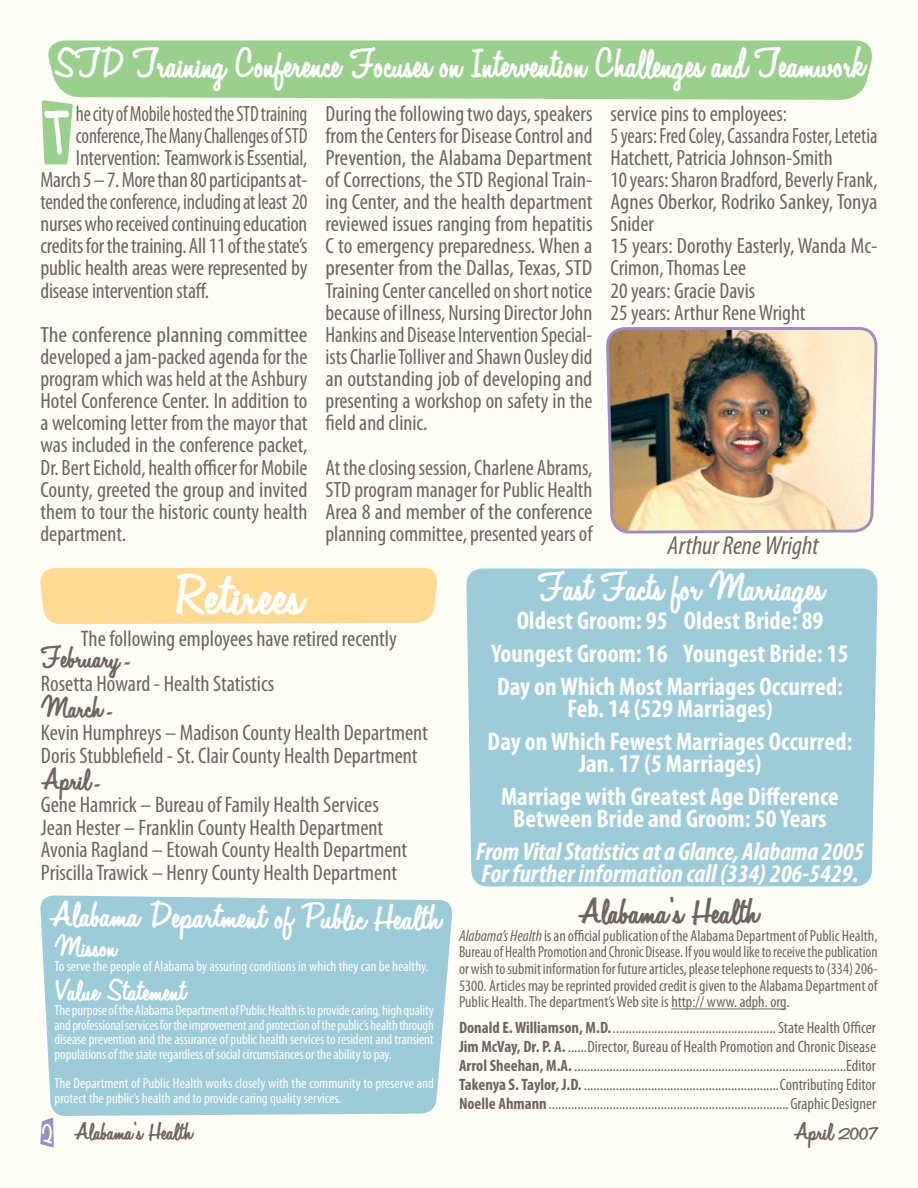
<style>
.page{position:relative;width:918px;height:1188px;background:#fffef6}
.page>*{position:absolute;margin:0;border:0;box-sizing:border-box;transform-origin:0 0}
.t1{font:42.75px "Automobile";color:#fff;scale:1.08 1}
.t2{font:38.85px "Klink O Mite";color:#9c8dc3}
.t3{font:30.15px "Automobile";color:#fff;scale:.93 1}
.t4{font:29.55px "Automobile";letter-spacing:-.01em;color:#fff}
.t5{font:26.55px "Automobile";color:#fff;scale:1.04 1}
.t6{font:26.55px "Automobile";color:#706460;scale:1.04 1}
.t7{font:italic condensed 26.1px "Myriad Pro";color:#706460}
.t8{font:700 condensed 25.5px/33px "Myriad Pro";color:#fff;text-align:center}
.t9{font:italic 700 condensed 25.5px/22px "Myriad Pro";color:#fff}
.t10{font:condensed 22.5px/22.5px "Myriad Pro";color:#706460}
.t11{font:22.5px "Automobile";color:#706460}
.t12{font:condensed 22.2px/22.2px "Myriad Pro";letter-spacing:-.01em;color:#706460;text-align:justify}
.t13{font:condensed 22.2px/22.2px "Myriad Pro";letter-spacing:-.01em;color:#706460;text-align:justify;scale:1.09 1}
.t14{font:condensed 22.2px "Myriad Pro";letter-spacing:-.01em;color:#706460;scale:.94 1}
.t15{font:condensed 22.2px "Myriad Pro";letter-spacing:-.01em;color:#706460;scale:.89 1}
.t16{font:condensed 22.2px "Myriad Pro";letter-spacing:-.01em;color:#706460;scale:.9 1}
.t17{font:21.9px "Automobile";color:#fff}
.t18{font:18px "Automobile";color:#706460}
.t19{font:condensed 16.5px/18.9px "Myriad Pro";color:#706460;text-align:justify}
.t20{font:condensed 16.05px/16.6px "Myriad Pro";color:#706460;text-align:justify}
.t21{font:condensed 14.55px/14.5px "Myriad Pro";color:#fff;text-align:justify}
.s1{font-family:"Script";font-weight:700}
.s2{font-style:italic}
.s3{font-weight:700}
</style>
<div class="page">
<div style="left:40px;top:895px;width:413px;height:221px;background:#9dcbd8"></div>
<hr style="left:671px;top:1009px;width:115px;height:1px;background:#706460">
<div style="left:48px;top:40px;width:824px;height:60px;background:#9acf8e"></div>
<div style="left:466px;top:569px;width:412px;height:318px;background:#9dcbd8"></div>
<div style="left:40px;top:568px;width:397px;height:56px;background:#ffda95"></div>
<img style="left:607px;top:327px;width:271px;height:207px">
<svg style="left:42px;top:100px;width:31px;height:64px"></svg>
<h3 class="t3" style="left:54px;top:48px;width:872px">STD Training Conference Focuses on Intervention Challenges and Teamwork</h3>
<p class="t15" style="left:76px;top:105px;width:262px">he city of Mobile hosted the STD training</p>
<p class="t16" style="left:76px;top:127px;width:259px">conference, The Many Challenges of STD</p>
<p class="t12" style="left:76px;top:149px;width:233px">Intervention: Teamwork is Essential,</p>
<p class="t12" style="left:40px;top:171px;width:269px">March 5 – 7. More than 80 participants at-</p>
<p class="t14" style="left:40px;top:193px;width:286px">tended the conference, including at least 20</p>
<p class="t12" style="left:40px;top:215px;width:268px">nurses who received continuing education</p>
<p class="t12" style="left:40px;top:237px;width:269px">credits for the training. All 11 of the state’s</p>
<p class="t12" style="left:40px;top:259px;width:268px">public health areas were represented by</p>
<p class="t12" style="left:40px;top:281px;width:170px">disease intervention staff.</p>
<p class="t13" style="left:40px;top:326px;width:247px">The conference planning committee developed a jam-packed agenda for the program which was held at the Ashbury Hotel Conference Center. In addition to a welcoming letter from the mayor that was included in the conference packet, Dr. Bert Eichold, health officer for Mobile County, greeted the group and invited them to tour the historic county health department.</p>
<p class="t12" style="left:326px;top:104px;width:269px">During the following two days, speakers from the Centers for Disease Control and Prevention, the Alabama Department of Corrections, the STD Regional Train&shy;ing Center, and the health department reviewed issues ranging from hepatitis C to emergency preparedness. When a presenter from the Dallas, Texas, STD Training Center cancelled on short notice because of illness, Nursing Director John Hankins and Disease Intervention Special&shy;ists Charlie Tolliver and Shawn Ousley did an outstanding job of developing and presenting a workshop on safety in the field and clinic.</p>
<p class="t12" style="left:326px;top:458px;width:269px">At the closing session, Charlene Abrams, STD program manager for Public Health Area 8 and member of the conference planning committee, presented years of</p>
<p class="t12" style="left:610px;top:104px;width:269px;text-align:left">service pins to employees:<br>5 years: Fred Coley, Cassandra Foster, Letetia<br>Hatchett, Patricia Johnson-Smith<br>10 years: Sharon Bradford, Beverly Frank,<br>Agnes Oberkor, Rodriko Sankey, Tonya<br>Snider<br>15 years: Dorothy Easterly, Wanda Mc-<br>Crimon, Thomas Lee<br>20 years: Gracie Davis<br>25 years: Arthur Rene Wright</p>
<p class="t7" style="left:668px;top:535px;width:153px">Arthur Rene Wright</p>
<h1 class="t1" style="left:173px;top:573px;width:121px">Retirees</h1>
<p class="t10" style="left:81px;top:629px;width:318px">The following employees have retired recently</p>
<p class="t11" style="left:41px;top:646px;width:91px">February <span class="s1">-</span></p>
<p class="t10" style="left:41px;top:674px;width:235px">Rosetta Howard - Health Statistics</p>
<p class="t11" style="left:41px;top:695px;width:74px">March <span class="s1">-</span></p>
<p class="t10" style="left:41px;top:724px;width:389px">Kevin Humphreys – Madison County Health Department<br>Doris Stubblefield - St. Clair County Health Department</p>
<p class="t11" style="left:41px;top:767px;width:61px">April <span class="s1">-</span></p>
<p class="t10" style="left:41px;top:796px;width:368px">Gene Hamrick – Bureau of Family Health Services Jean Hester – Franklin County Health Department Avonia Ragland – Etowah County Health Department Priscilla Trawick – Henry County Health Department</p>
<p class="t5" style="left:50px;top:899px;width:378px;rotate:1deg">Alabama Department of Public Health</p>
<p class="t17" style="left:55px;top:935px;width:63px">Misson</p>
<p class="t21" style="left:55px;top:961px;width:375px">To serve the people of Alabama by assuring conditions in which they can be healthy.</p>
<p class="t17" style="left:55px;top:979px;width:133px">Value Statement</p>
<p class="t21" style="left:55px;top:1004px;width:381px">The purpose of the Alabama Department of Public Health is to provide caring, high quality and professional services for the improvement and protection of the public’s health through disease prevention and the assurance of public health services to resident and transient populations of the state regardless of social circumstances or the ability to pay.</p>
<p class="t21" style="left:55px;top:1077px;width:381px">The Department of Public Health works closely with the community to preserve and protect the public’s health and to provide caring quality services.</p>
<h3 class="t4" style="left:538px;top:572px;width:287px">Fast Facts for Marriages</h3>
<p class="t8" style="left:491px;top:606px;width:359px">Oldest Groom: 95 Oldest Bride: 89<br>Youngest Groom: 16 Youngest Bride: 15<br>Day on Which Most Marriages Occurred:</p>
<p class="t8" style="left:488px;top:694px;width:366px">Feb. 14 (529 Marriages)<br>Day on Which Fewest Marriages Occurred:</p>
<p class="t8" style="left:501px;top:749px;width:339px">Jan. 17 (5 Marriages)<br>Marriage with Greatest Age Difference</p>
<p class="t8" style="left:513px;top:804px;width:315px">Between Bride and Groom: 50 Years</p>
<p class="t9" style="left:476px;top:843px;width:390px">From Vital Statistics at a Glance, Alabama 2005<br>For further information call (334) 206-5429.</p>
<p class="t6" style="left:578px;top:898px;width:175px">Alabama’s Health</p>
<p class="t20" style="left:459px;top:929px;width:420px"><span class="s2">Alabama’s Health</span> is an official publication of the Alabama Department of Public Health, Bureau of Health Promotion and Chronic Disease. If you would like to receive the publication or wish to submit information for future articles, please telephone requests to (334) 206- 5300. Articles may be reprinted provided credit is given to the Alabama Department of Public Health. The department’s Web site is http:// www. adph. org.</p>
<p class="t19" style="left:459px;top:1020px;width:419px"><span class="s3">Donald E. Williamson, M.D.</span> ................................................... State Health Officer <span class="s3">Jim McVay, Dr. P. A.</span> ......Director, Bureau of Health Promotion and Chronic Disease <span class="s3">Arrol Sheehan, M.A.</span> .....................................................................................Editor <span class="s3">Takenya S. Taylor, J.D.</span> .............................................................Contributing Editor <span class="s3">Noelle Ahmann</span> ...........................................................................Graphic Designer</p>
<h2 class="t2" style="left:40px;top:1117px;width:14px">2</h2>
<p class="t18" style="left:74px;top:1122px;width:120px">Alabama’s Health</p>
<p class="t18" style="left:794px;top:1122px;width:85px">April 2007</p>
</div>
